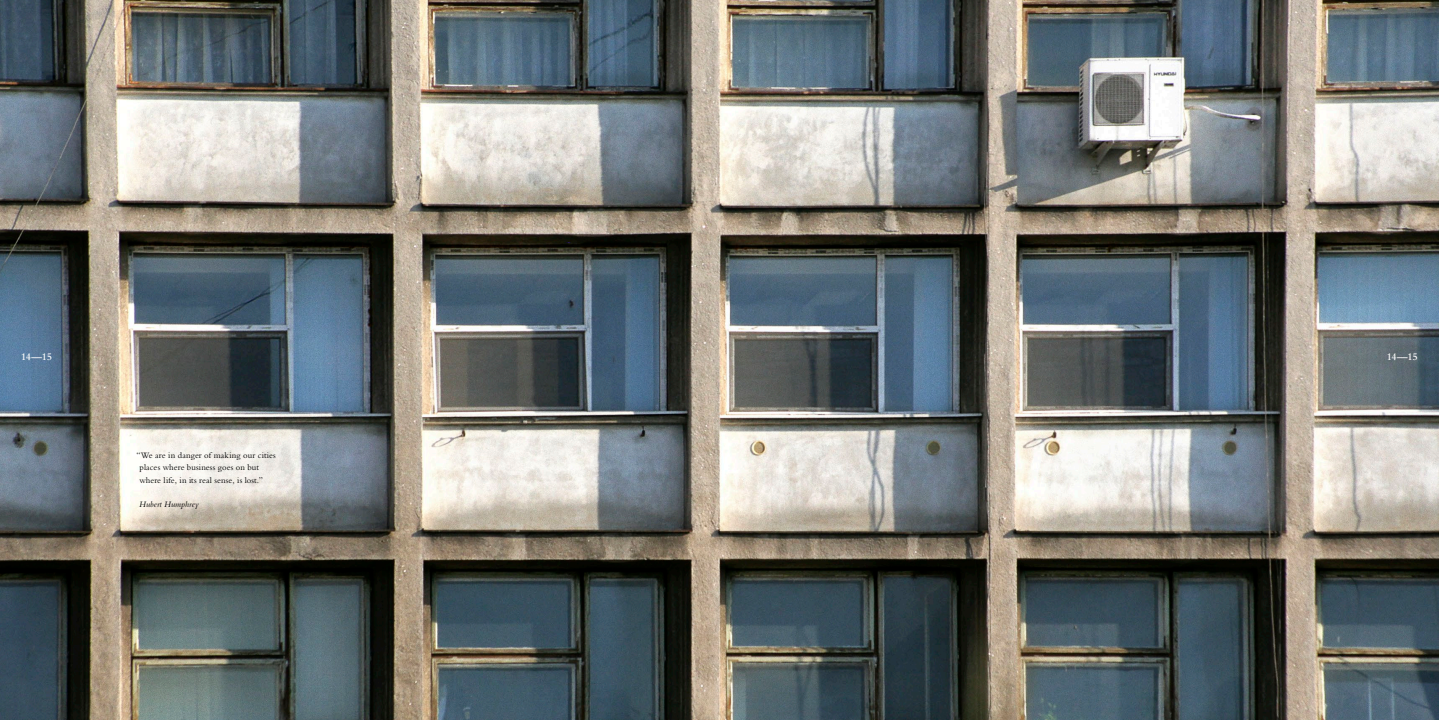
<style>
.page{position:relative;width:1439px;height:720px;background:#fff}
.page>*{position:absolute;margin:0;border:0;box-sizing:border-box;transform-origin:0 0}
.t1{font:600 10.5px "Bembo Std";letter-spacing:-.055em;color:#fff}
.t2{font:8.75px/12.2px "Bembo Std";letter-spacing:.015em;color:#000}
.t3{font:italic 8.75px "Bembo Std";letter-spacing:.01em;color:#000}
</style>
<div class="page">
<img style="left:0;top:0;width:1439px;height:719px">
<p class="t1" style="left:21px;top:351px;width:33px">14—15</p>
<p class="t1" style="left:1386px;top:351px;width:33px">14—15</p>
<p class="t2" style="left:139px;top:449px;width:138px;text-indent:-3px">“We are in danger of making our cities places where business goes on but where life, in its real sense, is lost.”</p>
<p class="t3" style="left:139px;top:499px;width:61px">Hubert Humphrey</p>
</div>
